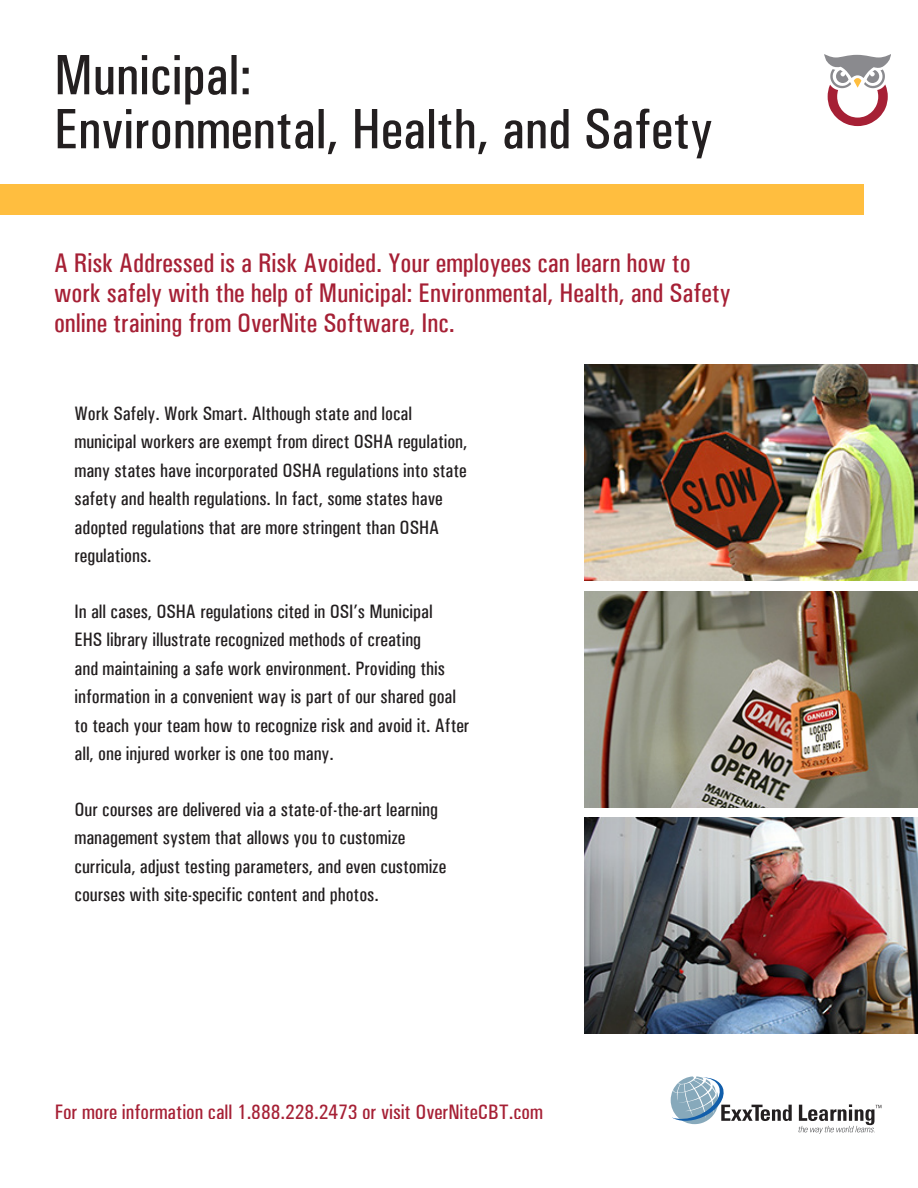
<style>
.page{position:relative;width:918px;height:1188px;background:#fff}
.page>*{position:absolute;margin:0;border:0;box-sizing:border-box;transform-origin:0 0}
.t1{font:500 57px/54px "Univers Condensed";color:#231f20}
.t2{font:500 27px/30px "Univers Condensed";color:#a62035}
.t3{font:500 21px "Univers Condensed";color:#a62035}
.t4{font:500 19.5px/28.5px "Univers Condensed";color:#231f20}
</style>
<div class="page">
<svg style="left:671px;top:1076px;width:121px;height:48px"></svg>
<svg style="left:799px;top:1104px;width:82px;height:30px"></svg>
<div style="left:0;top:184px;width:864px;height:30px;background:#ffbe3f"></div>
<svg style="left:824px;top:54px;width:67px;height:72px"></svg>
<img style="left:584px;top:364px;width:334px;height:217px">
<img style="left:584px;top:591px;width:334px;height:216px">
<img style="left:584px;top:818px;width:334px;height:216px">
<h1 class="t1" style="left:54px;top:48px;width:661px">Municipal:<br>Environmental, Health, and Safety</h1>
<h2 class="t2" style="left:54px;top:248px;width:678px">A Risk Addressed is a Risk Avoided. Your employees can learn how to work safely with the help of Municipal: Environmental, Health, and Safety online training from OverNite Software, Inc.</h2>
<p class="t4" style="left:75px;top:399px;width:394px">Work Safely. Work Smart. Although state and local municipal workers are exempt from direct OSHA regulation, many states have incorporated OSHA regulations into state safety and health regulations. In fact, some states have adopted regulations that are more stringent than OSHA regulations.</p>
<p class="t4" style="left:75px;top:597px;width:396px">In all cases, OSHA regulations cited in OSI’s Municipal<br>EHS library illustrate recognized methods of creating<br>and maintaining a safe work environment. Providing this information in a convenient way is part of our shared goal to teach your team how to recognize risk and avoid it. After all, one injured worker is one too many.</p>
<p class="t4" style="left:75px;top:795px;width:373px">Our courses are delivered via a state-of-the-art learning management system that allows you to customize curricula, adjust testing parameters, and even customize courses with site-specific content and photos.</p>
<p class="t3" style="left:55px;top:1099px;width:490px">For more information call 1.888.228.2473 or visit OverNiteCBT.com</p>
</div>
